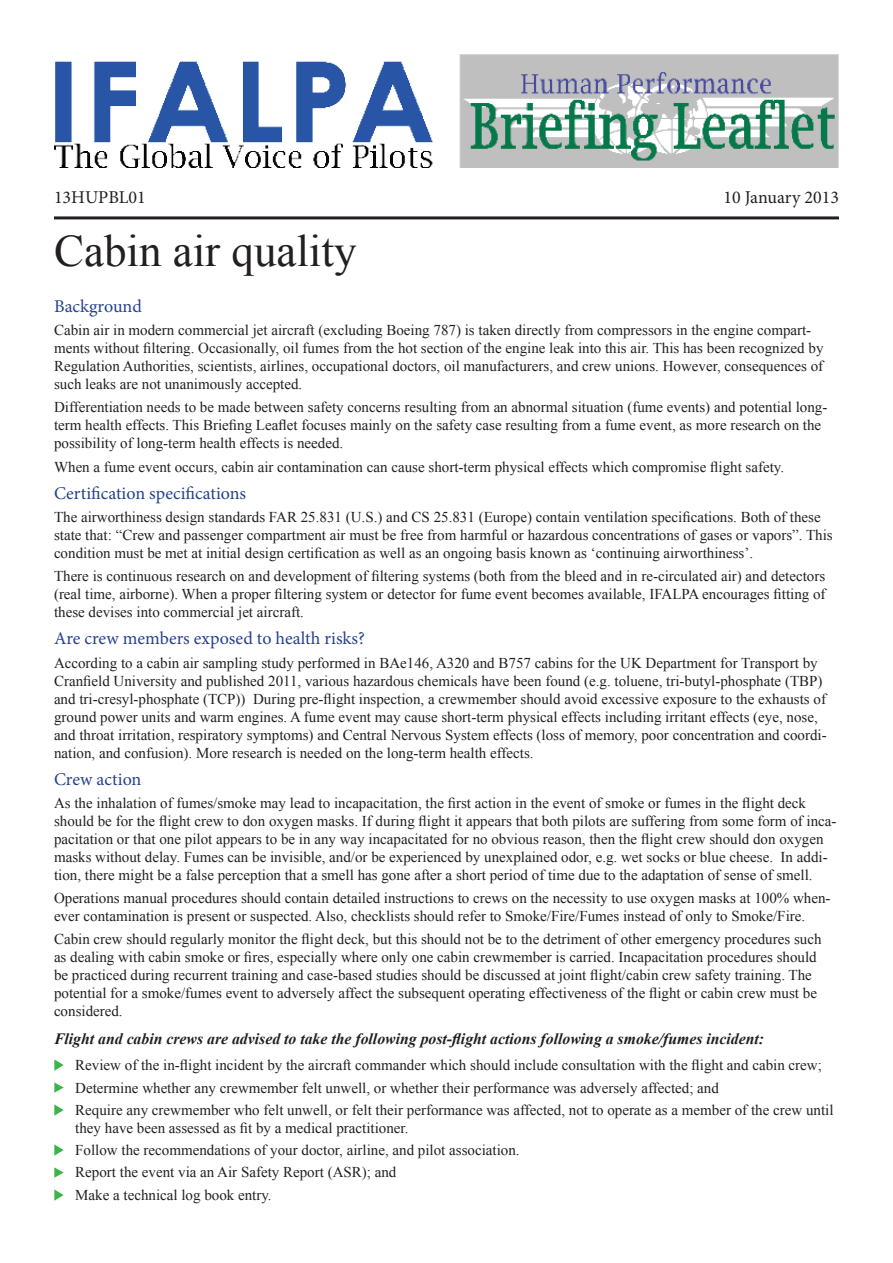
<style>
.page{position:relative;width:893px;height:1263px;background:#fff}
.page>*{position:absolute;margin:0;border:0;box-sizing:border-box;transform-origin:0 0}
.t1{font:45px "Times New Roman";color:#231f20}
.t2{font:18px "Minion Pro";color:#25418f}
.t3{font:18px "Minion Pro";color:#231f20}
.t4{font:italic 700 15.75px "Times New Roman";color:#231f20}
.t5{font:15px/18px "Times New Roman";color:#231f20}
</style>
<div class="page">
<img style="left:54px;top:54px;width:785px;height:113px">
<hr style="left:54px;top:216px;width:785px;height:3px;background:#231f20">
<svg style="left:54px;top:1189px;width:9px;height:11px"></svg>
<svg style="left:54px;top:1167px;width:9px;height:11px"></svg>
<svg style="left:54px;top:1145px;width:9px;height:10px"></svg>
<svg style="left:54px;top:1104px;width:9px;height:11px"></svg>
<svg style="left:54px;top:1082px;width:9px;height:11px"></svg>
<svg style="left:54px;top:1060px;width:9px;height:10px"></svg>
<p class="t3" style="left:54px;top:186px;width:93px">13HUPBL01</p>
<p class="t3" style="left:723px;top:186px;width:117px">10 January 2013</p>
<h1 class="t1" style="left:54px;top:221px;width:304px">Cabin air quality</h1>
<p class="t2" style="left:54px;top:294px;width:89px">Background</p>
<p class="t5" style="left:54px;top:321px;width:771px">Cabin air in modern commercial jet aircraft (excluding Boeing 787) is taken directly from compressors in the engine compart&shy;ments without filtering. Occasionally, oil fumes from the hot section of the engine leak into this air. This has been recognized by Regulation Authorities, scientists, airlines, occupational doctors, oil manufacturers, and crew unions. However, consequences of such leaks are not unanimously accepted.</p>
<p class="t5" style="left:54px;top:398px;width:775px">Differentiation needs to be made between safety concerns resulting from an abnormal situation (fume events) and potential long&shy;term health effects. This Briefing Leaflet focuses mainly on the safety case resulting from a fume event, as more research on the possibility of long-term health effects is needed.</p>
<p class="t5" style="left:54px;top:457px;width:732px">When a fume event occurs, cabin air contamination can cause short-term physical effects which compromise flight safety.</p>
<p class="t2" style="left:54px;top:481px;width:194px">Certification specifications</p>
<p class="t5" style="left:54px;top:508px;width:780px">The airworthiness design standards FAR 25.831 (U.S.) and CS 25.831 (Europe) contain ventilation specifications. Both of these state that: “Crew and passenger compartment air must be free from harmful or hazardous concentrations of gases or vapors”. This condition must be met at initial design certification as well as an ongoing basis known as ‘continuing airworthiness’.</p>
<p class="t5" style="left:54px;top:567px;width:773px;text-align:justify">There is continuous research on and development of filtering systems (both from the bleed and in re-circulated air) and detectors (real time, airborne). When a proper filtering system or detector for fume event becomes available, IFALPA encourages fitting of these devises into commercial jet aircraft.</p>
<p class="t2" style="left:54px;top:626px;width:312px">Are crew members exposed to health risks?</p>
<p class="t5" style="left:54px;top:653px;width:774px">According to a cabin air sampling study performed in BAe146, A320 and B757 cabins for the UK Department for Transport by Cranfield University and published 2011, various hazardous chemicals have been found (e.g. toluene, tri-butyl-phosphate (TBP) and tri-cresyl-phosphate (TCP)) During pre-flight inspection, a crewmember should avoid excessive exposure to the exhausts of ground power units and warm engines. A fume event may cause short-term physical effects including irritant effects (eye, nose, and throat irritation, respiratory symptoms) and Central Nervous System effects (loss of memory, poor concentration and coordi&shy;nation, and confusion). More research is needed on the long-term health effects.</p>
<p class="t2" style="left:54px;top:767px;width:89px">Crew action</p>
<p class="t5" style="left:54px;top:793px;width:784px">As the inhalation of fumes/smoke may lead to incapacitation, the first action in the event of smoke or fumes in the flight deck should be for the flight crew to don oxygen masks. If during flight it appears that both pilots are suffering from some form of inca&shy;pacitation or that one pilot appears to be in any way incapacitated for no obvious reason, then the flight crew should don oxygen masks without delay. Fumes can be invisible, and/or be experienced by unexplained odor, e.g. wet socks or blue cheese. In addi&shy;tion, there might be a false perception that a smell has gone after a short period of time due to the adaptation of sense of smell.</p>
<p class="t5" style="left:54px;top:889px;width:778px">Operations manual procedures should contain detailed instructions to crews on the necessity to use oxygen masks at 100% when&shy;ever contamination is present or suspected. Also, checklists should refer to Smoke/Fire/Fumes instead of only to Smoke/Fire.</p>
<p class="t5" style="left:54px;top:930px;width:769px">Cabin crew should regularly monitor the flight deck, but this should not be to the detriment of other emergency procedures such as dealing with cabin smoke or fires, especially where only one cabin crewmember is carried. Incapacitation procedures should be practiced during recurrent training and case-based studies should be discussed at joint flight/cabin crew safety training. The potential for a smoke/fumes event to adversely affect the subsequent operating effectiveness of the flight or cabin crew must be considered.</p>
<p class="t4" style="left:54px;top:1028px;width:712px">Flight and cabin crews are advised to take the following post-flight actions following a smoke/fumes incident:</p>
<p class="t5" style="left:75px;top:1054px;width:760px;line-height:22.2px">Review of the in-flight incident by the aircraft commander which should include consultation with the flight and cabin crew;<br>Determine whether any crewmember felt unwell, or whether their performance was adversely affected; and<br>Require any crewmember who felt unwell, or felt their performance was affected, not to operate as a member of the crew until</p>
<p class="t5" style="left:75px;top:1116px;width:446px;line-height:22.2px">they have been assessed as fit by a medical practitioner.<br>Follow the recommendations of your doctor, airline, and pilot association.<br>Report the event via an Air Safety Report (ASR); and<br>Make a technical log book entry.</p>
</div>
